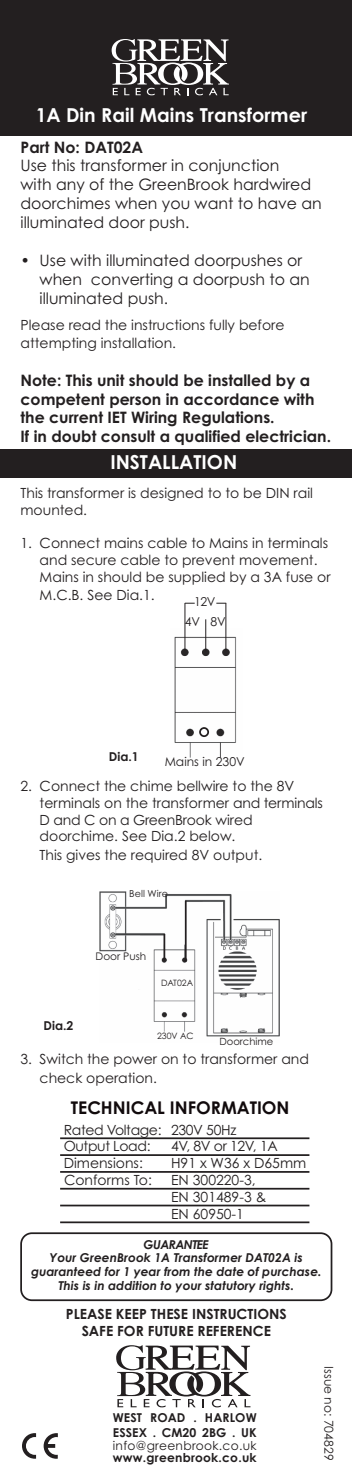
<style>
.page{position:relative;width:352px;height:1479px;background:#fff}
.page>*{position:absolute;margin:0;border:0;box-sizing:border-box;transform-origin:0 0}
.t1{font:700 19.25px "Century Gothic";color:#fff}
.t2{font:700 17.5px "Century Gothic";color:#110a0c}
.t3{font:15.75px/18.9px "Century Gothic";color:#231f20}
.t4{font:700 15.75px/18.9px "Century Gothic";color:#231f20}
.t5{font:14px/17.2px "Century Gothic";color:#231f20}
.t6{font:700 14px/16.8px "Century Gothic";color:#231f20;text-align:center}
.t7{font:14px/16.8px "Century Gothic";letter-spacing:-.025em;color:#231f20}
.t8{font:italic 700 12.25px/13.8px "Century Gothic";color:#231f20;text-align:center}
.t9{font:700 12.25px/15px "Century Gothic";letter-spacing:.01em;color:#231f20}
.t10{font:12.25px/20.1px "Century Gothic";color:#231f20;text-align:center}
.t11{font:12.25px "Century Gothic";letter-spacing:.025em;color:#231f20}
.t12{font:10.5px "Century Gothic";color:#231f20}
.t13{font:9.97px "Century Gothic";color:#231f20}
.t14{font:9.62px "Century Gothic";color:#231f20}
.t15{font:8.75px "Century Gothic";color:#231f20}
</style>
<div class="page">
<div style="left:0;top:0;width:352px;height:136px;background:#231f20"></div>
<svg style="left:112px;top:39px;width:117px;height:56px"></svg>
<div style="left:0;top:449px;width:352px;height:28px;background:#231f20"></div>
<img style="left:99px;top:891px;width:181px;height:146px">
<hr style="left:185px;top:900px;width:2px;height:61px;background:#231f20">
<hr style="left:163px;top:933px;width:2px;height:26px;background:#231f20">
<img style="left:174px;top:628px;width:63px;height:130px">
<hr style="left:184px;top:603px;width:1px;height:47px;background:#231f20">
<hr style="left:205px;top:619px;width:1px;height:32px;background:#231f20">
<hr style="left:225px;top:603px;width:1px;height:47px;background:#231f20">
<svg style="left:199px;top:727px;width:10px;height:10px"></svg>
<svg style="left:44px;top:1433px;width:14px;height:25px"></svg>
<svg style="left:22px;top:1433px;width:14px;height:25px"></svg>
<svg style="left:116px;top:1345px;width:134px;height:61px"></svg>
<svg style="left:20px;top:1232px;width:312px;height:68px"></svg>
<hr style="left:60px;top:1137px;width:249px;height:1px;background:#231f20">
<hr style="left:60px;top:1153px;width:249px;height:2px;background:#231f20">
<hr style="left:60px;top:1170px;width:249px;height:2px;background:#231f20">
<hr style="left:60px;top:1187px;width:249px;height:2px;background:#231f20">
<hr style="left:60px;top:1204px;width:249px;height:2px;background:#231f20">
<hr style="left:60px;top:1221px;width:249px;height:1px;background:#231f20">
<h1 class="t1" style="left:36px;top:104px;width:273px">1A Din Rail Mains Transformer</h1>
<p class="t4" style="left:21px;top:138px;width:124px">Part No: DAT02A</p>
<p class="t3" style="left:21px;top:156px;width:303px">Use this transformer in conjunction<br>with any of the GreenBrook hardwired doorchimes when you want to have an illuminated door push.</p>
<p class="t3" style="left:40px;top:251px;width:272px;text-indent:-19px">• Use with illuminated doorpushes or when converting a doorpush to an illuminated push.</p>
<p class="t5" style="left:21px;top:316px;width:265px;line-height:18px">Please read the instructions fully before attempting installation.</p>
<p class="t4" style="left:21px;top:371px;width:312px">Note: This unit should be installed by a competent person in accordance with the current IET Wiring Regulations.<br>If in doubt consult a qualified electrician.</p>
<h1 class="t1" style="left:110px;top:451px;width:129px">INSTALLATION</h1>
<p class="t5" style="left:21px;top:484px;width:294px">This transformer is designed to to be DIN rail mounted.</p>
<p class="t5" style="left:40px;top:535px;width:293px;text-indent:-19px">1. Connect mains cable to Mains in terminals and secure cable to prevent movement.<br>Mains in should be supplied by a 3A fuse or M.C.B. See Dia.1.</p>
<p class="t10" style="left:185px;top:591px;width:42px">12V<br>4V 8V</p>
<p class="t9" style="left:109px;top:749px;width:31px">Dia.1</p>
<p class="t10" style="left:165px;top:751px;width:81px">Mains in 230V</p>
<p class="t5" style="left:40px;top:777px;width:285px;text-indent:-19px">2. Connect the chime bellwire to the 8V terminals on the transformer and terminals D and C on a GreenBrook wired doorchime. See Dia.2 below.<br>This gives the required 8V output.</p>
<p class="t14" style="left:129px;top:887px;width:40px">Bell Wire</p>
<p class="t9" style="left:44px;top:1017px;width:31px">Dia.2</p>
<p class="t12" style="left:96px;top:949px;width:52px">Door Push</p>
<p class="t15" style="left:161px;top:977px;width:34px">DAT02A</p>
<p class="t15" style="left:157px;top:1030px;width:38px">230V AC</p>
<p class="t13" style="left:219px;top:1035px;width:55px">Doorchime</p>
<p class="t5" style="left:40px;top:1050px;width:271px;line-height:18.2px;text-indent:-19px">3. Switch the power on to transformer and check operation.</p>
<p class="t2" style="left:71px;top:1097px;width:220px">TECHNICAL INFORMATION</p>
<p class="t7" style="left:64px;top:1121px;width:174px">Rated Voltage: 230V 50Hz<br>Output Load:</p>
<p class="t7" style="left:171px;top:1137px;width:108px">4V, 8V or 12V, 1A</p>
<p class="t5" style="left:64px;top:1154px;width:81px">Dimensions:</p>
<p class="t5" style="left:171px;top:1154px;width:137px">H91 x W36 x D65mm</p>
<p class="t5" style="left:64px;top:1171px;width:90px">Conforms To:</p>
<p class="t5" style="left:171px;top:1171px;width:97px">EN 300220-3,<br>EN 301489-3 &amp;<br>EN 60950-1</p>
<p class="t8" style="left:31px;top:1237px;width:292px">GUARANTEE<br>Your GreenBrook 1A Transformer DAT02A is guaranteed for 1 year from the date of purchase.<br>This is in addition to your statutory rights.</p>
<p class="t6" style="left:66px;top:1305px;width:222px">PLEASE KEEP THESE INSTRUCTIONS<br>SAFE FOR FUTURE REFERENCE</p>
<p class="t9" style="left:113px;top:1410px;width:145px">WEST ROAD . HARLOW<br>ESSEX . CM20 2BG . UK</p>
<p class="t11" style="left:113px;top:1437px;width:145px">info@greenbrook.co.uk</p>
<p class="t9" style="left:113px;top:1449px;width:145px">www.greenbrook.co.uk</p>
<p class="t10" style="left:339px;top:1365px;width:96px;rotate:90deg">Issue no: 704829</p>
</div>
